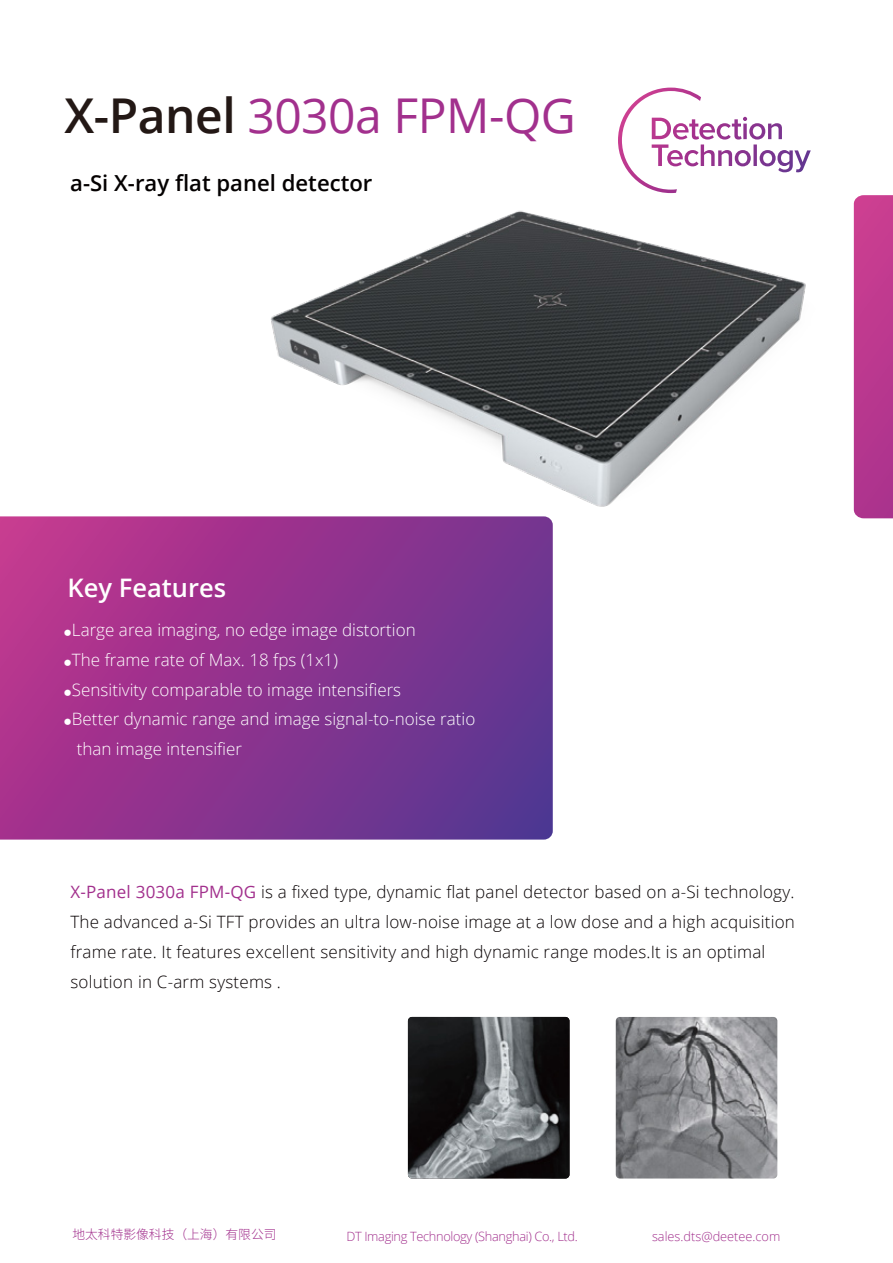
<style>
.page{position:relative;width:893px;height:1263px;background:#fff}
.page>*{position:absolute;margin:0;border:0;box-sizing:border-box;transform-origin:0 0}
.t1{font:48px "Open Sans";letter-spacing:-.01em;color:#a2308d}
.t2{font:600 25.5px "Open Sans";color:#fff}
.t3{font:600 22.05px "Open Sans";color:#040000}
.t4{font:300 16.95px/29.7px "Open Sans";letter-spacing:.01em;color:#070002}
.t5{font:300 16.95px/29.7px "Open Sans";color:#fff}
.t6{font:300 12.75px "Open Sans";letter-spacing:-.025em;color:#a2308d}
.t7{font:300 12.75px "Open Sans";color:#a2308d}
.t8{font:300 12.75px "Source Han Sans SC";color:#a2308d}
.s1{font-weight:600;color:#231815}
.s2{font-family:"Adobe Song Std";font-size:8.55px}
.s3{font-weight:400;color:#a2308d}
</style>
<div class="page">
<svg style="left:0;top:516px;width:553px;height:323px;background:#8c348e"></svg>
<svg style="left:864px;top:195px;width:29px;height:323px;background:#bb388e"></svg>
<svg style="left:619px;top:88px;width:163px;height:43px"></svg>
<img style="left:198px;top:131px;width:666px;height:430px">
<img style="left:408px;top:1017px;width:161px;height:161px">
<img style="left:616px;top:1017px;width:161px;height:161px">
<h1 class="t1" style="left:65px;top:83px;width:513px"><span class="s1">X-Panel</span> 3030a FPM-QG</h1>
<h3 class="t3" style="left:70px;top:168px;width:304px">a-Si X-ray flat panel detector</h3>
<h2 class="t2" style="left:68px;top:570px;width:160px">Key Features</h2>
<p class="t5" style="left:63px;top:615px;width:354px"><span class="s2">●</span>Large area imaging, no edge image distortion</p>
<p class="t5" style="left:63px;top:644px;width:276px"><span class="s2">●</span>The frame rate of Max. 18 fps (1x1)</p>
<p class="t5" style="left:63px;top:674px;width:339px"><span class="s2">●</span>Sensitivity comparable to image intensifiers</p>
<p class="t5" style="left:77px;top:704px;width:400px;text-indent:-13px"><span class="s2">●</span>Better dynamic range and image signal-to-noise ratio than image intensifier</p>
<p class="t4" style="left:70px;top:877px;width:726px"><span class="s3">X-Panel 3030a FPM-QG</span> is a fixed type, dynamic flat panel detector based on a-Si technology.<br>The advanced a-Si TFT provides an ultra low-noise image at a low dose and a high acquisition frame rate. It features excellent sensitivity and high dynamic range modes.It is an optimal solution in C-arm systems .</p>
<p class="t8" style="left:72px;top:1227px;width:206px">地太科特影像科技（上海）有限公司</p>
<p class="t6" style="left:346px;top:1227px;width:233px">DT Imaging Technology (Shanghai) Co., Ltd.</p>
<p class="t7" style="left:652px;top:1227px;width:130px">sales.dts@deetee.com</p>
</div>
